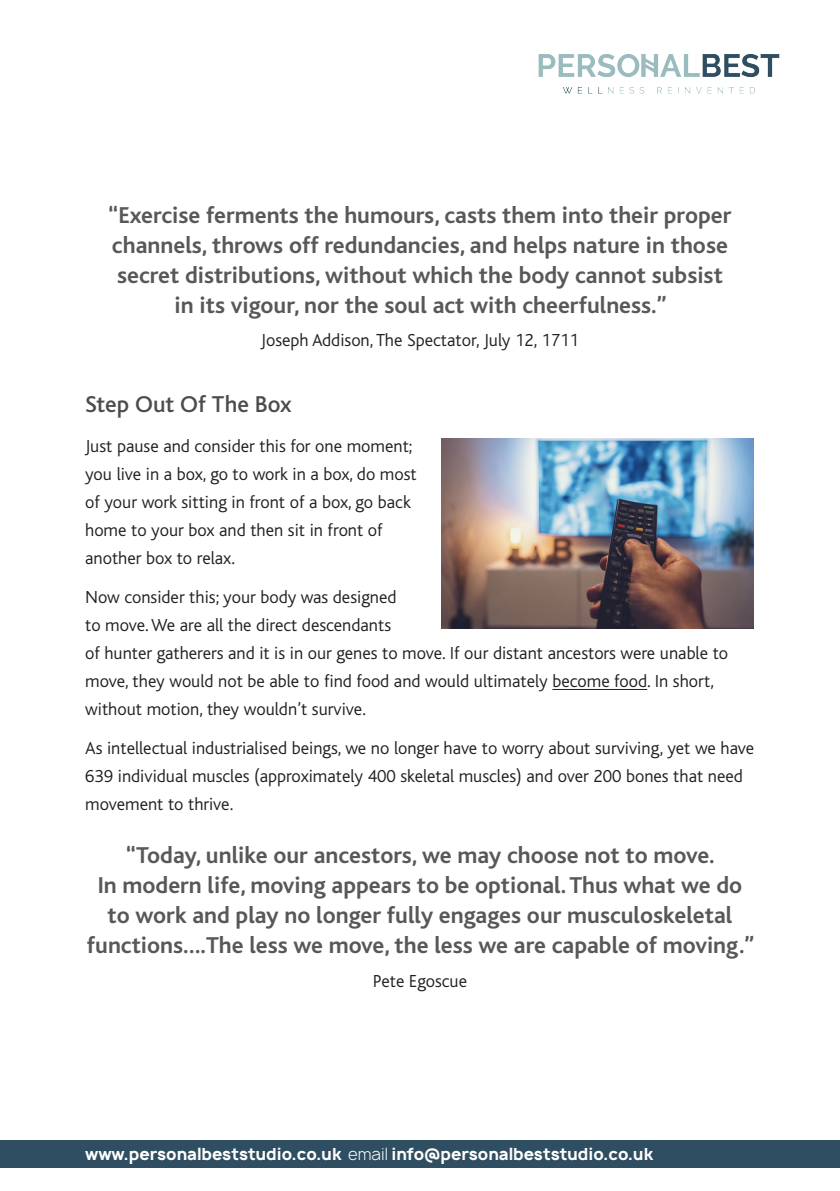
<style>
.page{position:relative;width:840px;height:1191px;background:#fff}
.page>*{position:absolute;margin:0;border:0;box-sizing:border-box;transform-origin:0 0}
.t1{font:700 24px/30px "Bliss";color:#57585a;text-align:center}
.FIT_NEW_body{font:500 24px "Bliss";color:#4b4c4d}
.FIT_NEW_body-2{font:300 18.2px/28px "Bliss";color:#231f20}
.t2{font:700 16px "Manrope";color:#fff}
.s1{font-weight:300}
</style>
<div class="page">
<div style="left:0;top:1140px;width:839px;height:28px;background:#2f4e61"></div>
<img style="left:538px;top:54px;width:242px;height:40px">
<hr style="left:552px;top:689px;width:94px;height:1px;background:#231f20">
<img style="left:441px;top:439px;width:312px;height:189px">
<p class="t1" style="left:108px;top:200px;width:624px">“Exercise ferments the humours, casts them into their proper channels, throws off redundancies, and helps nature in those secret distributions, without which the body cannot subsist in its vigour, nor the soul act with cheerfulness.”</p>
<p class="FIT_NEW_body-2" style="left:261px;top:326px;width:319px">Joseph Addison, The Spectator, July 12, 1711</p>
<p class="FIT_NEW_body" style="left:85px;top:392px;width:208px">Step Out Of The Box</p>
<p class="FIT_NEW_body-2" style="left:85px;top:432px;width:333px">Just pause and consider this for one moment; you live in a box, go to work in a box, do most of your work sitting in front of a box, go back home to your box and then sit in front of another box to relax.</p>
<p class="FIT_NEW_body-2" style="left:85px;top:583px;width:644px">Now consider this; your body was designed<br>to move. We are all the direct descendants<br>of hunter gatherers and it is in our genes to move. If our distant ancestors were unable to move, they would not be able to find food and would ultimately become food. In short, without motion, they wouldn’t survive.</p>
<p class="FIT_NEW_body-2" style="left:85px;top:735px;width:670px">As intellectual industrialised beings, we no longer have to worry about surviving, yet we have<br>639 individual muscles (approximately 400 skeletal muscles) and over 200 bones that need movement to thrive.</p>
<p class="t1" style="left:87px;top:840px;width:668px">“Today, unlike our ancestors, we may choose not to move.<br>In modern life, moving appears to be optional. Thus what we do to work and play no longer fully engages our musculoskeletal functions….The less we move, the less we are capable of moving.”</p>
<p class="FIT_NEW_body-2" style="left:372px;top:967px;width:96px">Pete Egoscue</p>
<p class="t2" style="left:85px;top:1142px;width:569px">www.personalbeststudio.co.uk <span class="s1">email</span> info@personalbeststudio.co.uk</p>
</div>
